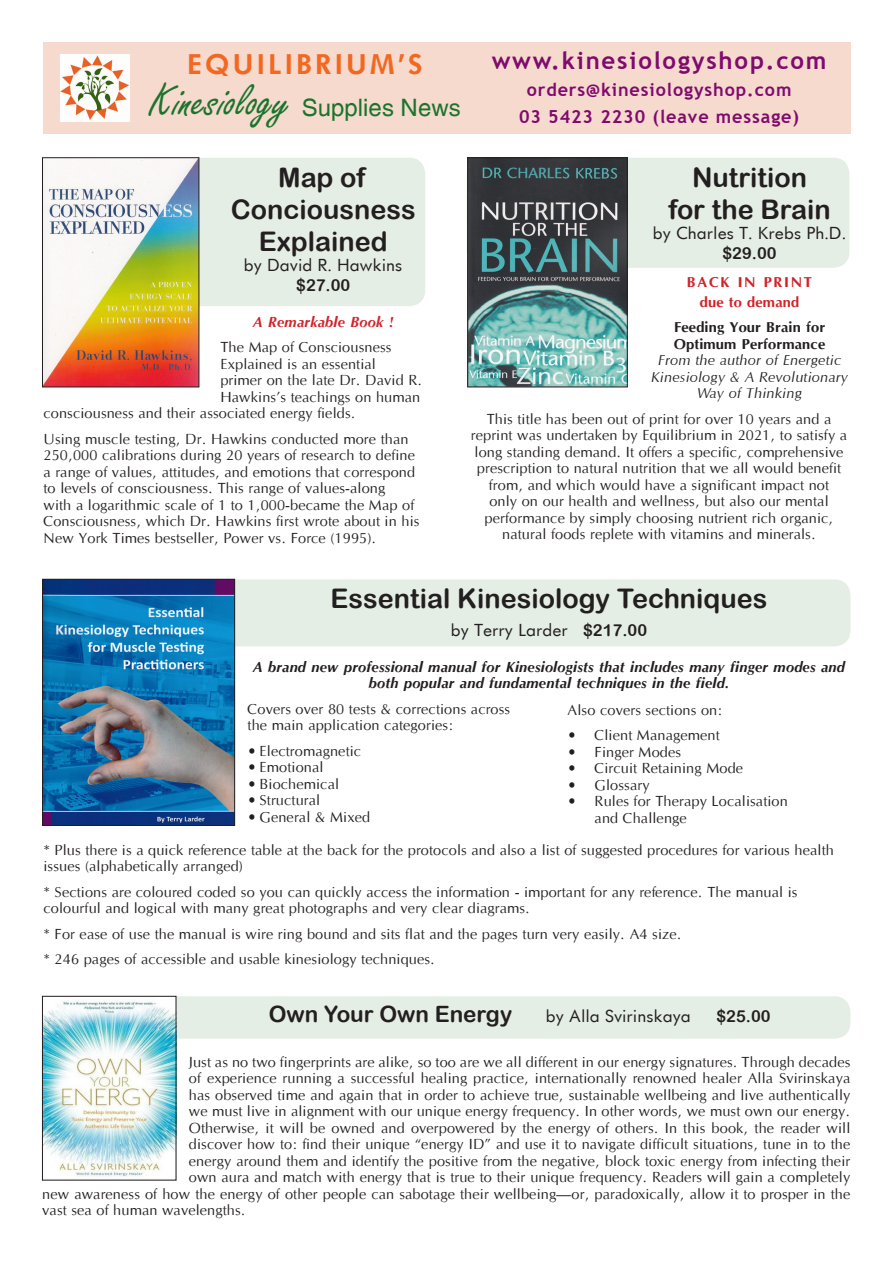
<style>
.page{position:relative;width:893px;height:1263px;background:#fff}
.page>*{position:absolute;margin:0;border:0;box-sizing:border-box;transform-origin:0 0}
.t1{font:27px/32.4px "Arial Rounded MT Bold";color:#231f20;text-align:center}
.t2{font:700 27px "Futurist";letter-spacing:.1em;color:#f36821}
.t3{font:24px "Switzerland Plain";color:#1a742d}
.t4{font:700 24px "Trebuchet MS";letter-spacing:.075em;color:#7f0b6e}
.t5{font:22.5px "Arial Rounded MT Bold";color:#231f20}
.t6{font:700 18px "Trebuchet MS";letter-spacing:.05em;color:#7f0b6e}
.t7{font:16.5px/19.8px "Futurist";letter-spacing:-.01em;color:#231f20;text-align:center}
.t8{font:16.5px "Arial Rounded MT Bold";color:#231f20}
.t9{font:15px/16.5px "Optim";color:#231f20}
.t10{font:italic 700 15px/16.5px "Optim";color:#231f20;text-align:center}
.t11{font:italic 15px/16.5px "Optim";color:#231f20;text-align:center}
.t12{font:italic 700 15px "Optim";color:#d1232a}
.t13{font:700 15px "Optim";letter-spacing:.1em;color:#d1232a}
.t14{font:700 15px "Optim";color:#d1232a}
.s1{font-family:"Freeport Plain";font-size:46.5px}
.s2{font-family:"Arial Rounded MT Bold"}
.s3{font-weight:700;font-style:normal}
</style>
<div class="page">
<div style="left:43px;top:42px;width:807px;height:92px;background:#f7dace"></div>
<img style="left:61px;top:54px;width:69px;height:67px">
<div style="left:42px;top:579px;width:808px;height:67px;background:#e5eee4;border-radius:16px"></div>
<img style="left:44px;top:581px;width:189px;height:243px">
<div style="left:42px;top:579px;width:193px;height:247px;border:1px solid #231f20"></div>
<div style="left:467px;top:158px;width:382px;height:110px;background:#e5eee4;border-radius:16px"></div>
<div style="left:42px;top:158px;width:383px;height:148px;background:#e5eee4;border-radius:16px"></div>
<div style="left:42px;top:996px;width:808px;height:43px;background:#e5eee4;border-radius:16px"></div>
<img style="left:44px;top:998px;width:130px;height:179px">
<div style="left:42px;top:996px;width:134px;height:184px;border:1px solid #231f20"></div>
<img style="left:44px;top:160px;width:153px;height:225px">
<div style="left:42px;top:158px;width:157px;height:229px;border:1px solid #231f20"></div>
<img style="left:469px;top:160px;width:156px;height:225px">
<div style="left:467px;top:158px;width:160px;height:229px;border:1px solid #231f20"></div>
<p class="t2" style="left:187px;top:52px;width:237px">EQUILIBRIUM’S</p>
<p class="t3" style="left:149px;top:93px;width:313px"><span class="s1">Kinesiology</span> Supplies News</p>
<p class="t4" style="left:492px;top:46px;width:336px">www.kinesiologyshop.com</p>
<p class="t6" style="left:527px;top:78px;width:266px">orders@kinesiologyshop.com</p>
<p class="t6" style="left:519px;top:105px;width:282px">03 5423 2230 (leave message)</p>
<p class="t1" style="left:278px;top:160px;width:89px">Map of</p>
<p class="t1" style="left:231px;top:193px;width:186px">Conciousness<br>Explained</p>
<p class="t7" style="left:244px;top:257px;width:160px">by David R. Hawkins <span class="s2">$27.00</span></p>
<p class="t12" style="left:253px;top:315px;width:142px">A Remarkable Book !</p>
<p class="t9" style="left:220px;top:340px;width:173px">The Map of Consciousness</p>
<p class="t9" style="left:220px;top:356px;width:157px">Explained is an essential</p>
<p class="t9" style="left:220px;top:373px;width:203px">primer on the late Dr. David R.</p>
<p class="t9" style="left:220px;top:389px;width:202px">Hawkins’s teachings on human</p>
<p class="t9" style="left:44px;top:406px;width:314px">consciousness and their associated energy fields.</p>
<p class="t9" style="left:44px;top:431px;width:378px">Using muscle testing, Dr. Hawkins conducted more than 250,000 calibrations during 20 years of research to define a range of values, attitudes, and emotions that correspond to levels of consciousness. This range of values-along<br>with a logarithmic scale of 1 to 1,000-became the Map of Consciousness, which Dr. Hawkins first wrote about in his New York Times bestseller, Power vs. Force (1995).</p>
<p class="t1" style="left:692px;top:160px;width:117px">Nutrition</p>
<p class="t1" style="left:668px;top:193px;width:164px">for the Brain</p>
<p class="t7" style="left:653px;top:224px;width:195px">by Charles T. Krebs Ph.D. <span class="s2">$29.00</span></p>
<p class="t13" style="left:687px;top:275px;width:127px">BACK IN PRINT</p>
<p class="t14" style="left:700px;top:294px;width:101px">due to demand</p>
<p class="t11" style="left:651px;top:320px;width:199px"><span class="s3">Feeding Your Brain for<br>Optimum Performance<br></span>From the author of Energetic<br>Kinesiology &amp; A Revolutionary<br>Way of Thinking</p>
<p class="t9" style="left:471px;top:411px;width:378px;text-align:center">This title has been out of print for over 10 years and a reprint was undertaken by Equilibrium in 2021, to satisfy a long standing demand. It offers a specific, comprehensive prescription to natural nutrition that we all would benefit from, and which would have a significant impact not<br>only on our health and wellness, but also our mental performance by simply choosing nutrient rich organic, natural foods replete with vitamins and minerals.</p>
<p class="t1" style="left:331px;top:582px;width:438px">Essential Kinesiology Techniques</p>
<p class="t7" style="left:451px;top:621px;width:198px">by Terry Larder <span class="s2">$217.00</span></p>
<p class="t10" style="left:253px;top:659px;width:594px">A brand new professional manual for Kinesiologists that includes many finger modes and both popular and fundamental techniques in the field.</p>
<p class="t9" style="left:248px;top:701px;width:264px">Covers over 80 tests &amp; corrections across</p>
<p class="t9" style="left:248px;top:717px;width:207px">the main application categories:</p>
<p class="t9" style="left:248px;top:743px;width:115px">• Electromagnetic</p>
<p class="t9" style="left:248px;top:759px;width:77px">• Emotional</p>
<p class="t9" style="left:248px;top:776px;width:93px">• Biochemical</p>
<p class="t9" style="left:248px;top:792px;width:74px">• Structural</p>
<p class="t9" style="left:248px;top:809px;width:124px">• General &amp; Mixed</p>
<p class="t9" style="left:44px;top:842px;width:792px">* Plus there is a quick reference table at the back for the protocols and also a list of suggested procedures for various health issues (alphabetically arranged)</p>
<p class="t9" style="left:44px;top:884px;width:756px">* Sections are coloured coded so you can quickly access the information - important for any reference. The manual is colourful and logical with many great photographs and very clear diagrams.</p>
<p class="t9" style="left:44px;top:926px;width:640px">* For ease of use the manual is wire ring bound and sits flat and the pages turn very easily. A4 size.</p>
<p class="t9" style="left:44px;top:951px;width:393px">* 246 pages of accessible and usable kinesiology techniques.</p>
<p class="t9" style="left:568px;top:702px;width:156px">Also covers sections on:</p>
<p class="t9" style="left:568px;top:728px;width:154px">• Client Management</p>
<p class="t9" style="left:568px;top:744px;width:115px">• Finger Modes</p>
<p class="t9" style="left:568px;top:761px;width:177px">• Circuit Retaining Mode</p>
<p class="t9" style="left:568px;top:777px;width:84px">• Glossary</p>
<p class="t9" style="left:595px;top:794px;width:195px;text-indent:-27px">• Rules for Therapy Localisation and Challenge</p>
<p class="t5" style="left:269px;top:1000px;width:245px">Own Your Own Energy</p>
<p class="t7" style="left:546px;top:1007px;width:147px">by Alla Svirinskaya</p>
<p class="t8" style="left:716px;top:1006px;width:56px">$25.00</p>
<p class="t9" style="left:189px;top:1054px;width:663px">Just as no two fingerprints are alike, so too are we all different in our energy signatures. Through decades</p>
<p class="t9" style="left:189px;top:1070px;width:663px">of experience running a successful healing practice, internationally renowned healer Alla Svirinskaya</p>
<p class="t9" style="left:189px;top:1087px;width:663px">has observed time and again that in order to achieve true, sustainable wellbeing and live authentically</p>
<p class="t9" style="left:189px;top:1103px;width:663px">we must live in alignment with our unique energy frequency. In other words, we must own our energy.</p>
<p class="t9" style="left:189px;top:1120px;width:663px">Otherwise, it will be owned and overpowered by the energy of others. In this book, the reader will</p>
<p class="t9" style="left:189px;top:1136px;width:663px">discover how to: find their unique “energy ID” and use it to navigate difficult situations, tune in to the</p>
<p class="t9" style="left:189px;top:1153px;width:663px">energy around them and identify the positive from the negative, block toxic energy from infecting their</p>
<p class="t9" style="left:189px;top:1169px;width:663px">own aura and match with energy that is true to their unique frequency. Readers will gain a completely</p>
<p class="t9" style="left:42px;top:1186px;width:810px">new awareness of how the energy of other people can sabotage their wellbeing—or, paradoxically, allow it to prosper in the</p>
<p class="t9" style="left:42px;top:1202px;width:205px">vast sea of human wavelengths.</p>
</div>
